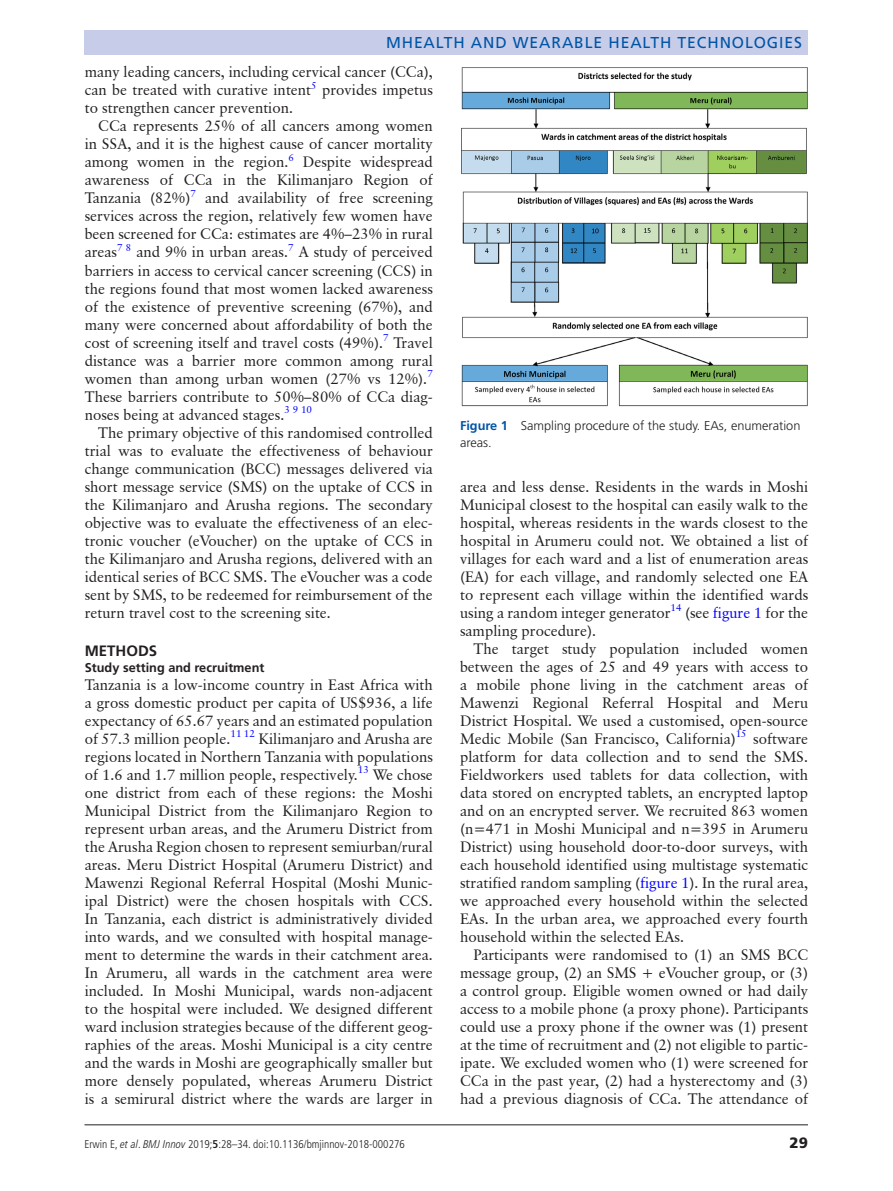
<style>
.page{position:relative;width:893px;height:1191px;background:#fff}
.page>*{position:absolute;margin:0;border:0;box-sizing:border-box;transform-origin:0 0}
.t1{font:15.75px "Frutiger LT Std";letter-spacing:.055em;color:#0054a6}
.t2{font:15px/18px "Classical Garamond BT";color:#231f20;text-align:justify}
.t3{font:700 15px "Frutiger LT Std";color:#231f20}
.t4{font:900 15px "Frutiger LT Std";color:#231f20}
.t5{font:300 12.75px/16.5px "Frutiger LT Std";color:#231f20}
.t6{font:700 12.75px "Frutiger LT Std";color:#231f20}
.t7{font:300 condensed 11.25px "Frutiger LT Pro";color:#231f20}
.t8{font:9.9px "Classical Garamond BT";color:#00f}
.s1{font-weight:700;color:#0054a6}
.s2{color:#00f}
.s3{font-style:italic}
.s4{font-weight:700}
</style>
<div class="page">
<hr style="left:85px;top:1124px;width:723px;height:1px;background:#231f20">
<div style="left:85px;top:30px;width:723px;height:24px;background:#c7cde8"></div>
<img style="left:461px;top:67px;width:347px;height:339px">
<p class="t1" style="left:386px;top:33px;width:417px">MHEALTH AND WEARABLE HEALTH TECHNOLOGI ES</p>
<p class="t2" style="left:85px;top:63px;width:350px">many leading cancers, including cervical cancer (CCa), can be treated with curative intent</p>
<p class="t8" style="left:311px;top:79px;width:7px">5</p>
<p class="t2" style="left:322px;top:81px;width:112px">provides impetus</p>
<p class="t2" style="left:85px;top:99px;width:210px">to strengthen cancer prevention.</p>
<p class="t2" style="left:98px;top:117px;width:336px">CCa represents 25% of all cancers among women</p>
<p class="t2" style="left:85px;top:135px;width:350px">in SSA, and it is the highest cause of cancer mortality</p>
<p class="t2" style="left:85px;top:153px;width:205px">among women in the region.</p>
<p class="t8" style="left:289px;top:151px;width:7px">6</p>
<p class="t2" style="left:85px;top:153px;width:350px;text-indent:218px">Despite widespread awareness of CCa in the Kilimanjaro Region of Tanzania (82%)</p>
<p class="t8" style="left:190px;top:187px;width:7px">7</p>
<p class="t2" style="left:85px;top:189px;width:350px;text-indent:120px">and availability of free screening services across the region, relatively few women have been screened for CCa: estimates are 4%–23% in rural areas</p>
<p class="t8" style="left:117px;top:241px;width:16px">7 8</p>
<p class="t2" style="left:136px;top:243px;width:153px">and 9% in urban areas.</p>
<p class="t8" style="left:288px;top:241px;width:7px">7</p>
<p class="t2" style="left:85px;top:243px;width:350px;text-indent:214px">A study of perceived barriers in access to cervical cancer screening (CCS) in the regions found that most women lacked awareness of the existence of preventive screening (67%), and many were concerned about affordability of both the cost of screening itself and travel costs (49%).</p>
<p class="t8" style="left:383px;top:331px;width:7px">7</p>
<p class="t2" style="left:85px;top:333px;width:350px;text-indent:309px">Travel distance was a barrier more common among rural women than among urban women (27% vs 12%).</p>
<p class="t8" style="left:427px;top:367px;width:7px">7</p>
<p class="t2" style="left:85px;top:387px;width:350px">These barriers contribute to 50%–80% of CCa diag&shy;noses being at advanced stages.</p>
<p class="t8" style="left:284px;top:403px;width:29px">3 9 10</p>
<p class="t2" style="left:85px;top:423px;width:350px;text-indent:14px">The primary objective of this randomised controlled trial was to evaluate the effectiveness of behaviour change communication (BCC) messages delivered via short message service (SMS) on the uptake of CCS in the Kilimanjaro and Arusha regions. The secondary objective was to evaluate the effectiveness of an elec&shy;tronic voucher (eVoucher) on the uptake of CCS in the Kilimanjaro and Arusha regions, delivered with an identical series of BCC SMS. The eVoucher was a code sent by SMS, to be redeemed for reimbursement of the return travel cost to the screening site.</p>
<p class="t3" style="left:85px;top:642px;width:74px">Methods</p>
<p class="t6" style="left:85px;top:660px;width:181px">Study setting and recruitment</p>
<p class="t2" style="left:85px;top:675px;width:350px">Tanzania is a low-income country in East Africa with a gross domestic product per capita of US$936, a life expectancy of 65.67 years and an estimated population of 57.3 million people.</p>
<p class="t8" style="left:231px;top:727px;width:26px">11 12</p>
<p class="t2" style="left:85px;top:729px;width:350px;text-indent:174px">Kilimanjaro and Arusha are regions located in Northern Tanzania with populations of 1.6 and 1.7 million people, respectively.</p>
<p class="t8" style="left:358px;top:763px;width:13px">13</p>
<p class="t2" style="left:85px;top:765px;width:350px;text-indent:288px">We chose one district from each of these regions: the Moshi Municipal District from the Kilimanjaro Region to represent urban areas, and the Arumeru District from the Arusha Region chosen to represent semiurban/rural areas. Meru District Hospital (Arumeru District) and Mawenzi Regional Referral Hospital (Moshi Munic&shy;ipal District) were the chosen hospitals with CCS.<br>In Tanzania, each district is administratively divided into wards, and we consulted with hospital manage&shy;ment to determine the wards in their catchment area.<br>In Arumeru, all wards in the catchment area were included. In Moshi Municipal, wards non-adjacent to the hospital were included. We designed different ward inclusion strategies because of the different geog&shy;raphies of the areas. Moshi Municipal is a city centre and the wards in Moshi are geographically smaller but more densely populated, whereas Arumeru District is a semirural district where the wards are larger in</p>
<p class="t5" style="left:460px;top:418px;width:342px"><span class="s1">Figure 1</span> Sampling procedure of the study. EAs, enumeration areas.</p>
<p class="t2" style="left:460px;top:477px;width:350px">area and less dense. Residents in the wards in Moshi Municipal closest to the hospital can easily walk to the hospital, whereas residents in the wards closest to the hospital in Arumeru could not. We obtained a list of villages for each ward and a list of enumeration areas (EA) for each village, and randomly selected one EA to represent each village within the identified wards using a random integer generator<sup>14</sup> (see <span class="s2">figure 1</span> for the sampling procedure).</p>
<p class="t2" style="left:460px;top:639px;width:350px;text-indent:14px">The target study population included women between the ages of 25 and 49 years with access to a mobile phone living in the catchment areas of Mawenzi Regional Referral Hospital and Meru District Hospital. We used a customised, open-source Medic Mobile (San Francisco, California)</p>
<p class="t8" style="left:736px;top:727px;width:13px">15</p>
<p class="t2" style="left:460px;top:729px;width:350px;text-indent:293px">software platform for data collection and to send the SMS.<br>Fieldworkers used tablets for data collection, with data stored on encrypted tablets, an encrypted laptop and on an encrypted server. We recruited 863 women (n=471 in Moshi Municipal and n=395 in Arumeru District) using household door-to-door surveys, with each household identified using multistage systematic stratified random sampling (<span class="s2">figure 1</span>). In the rural area, we approached every household within the selected EAs. In the urban area, we approached every fourth household within the selected EAs.</p>
<p class="t2" style="left:460px;top:945px;width:350px;text-indent:14px">Participants were randomised to (1) an SMS BCC message group, (2) an SMS + eVoucher group, or (3) a control group. Eligible women owned or had daily access to a mobile phone (a proxy phone). Participants could use a proxy phone if the owner was (1) present at the time of recruitment and (2) not eligible to partic&shy;ipate. We excluded women who (1) were screened for CCa in the past year, (2) had a hysterectomy and (3) had a previous diagnosis of CCa. The attendance of</p>
<p class="t7" style="left:85px;top:1137px;width:322px">Erwin E, <span class="s3">et al</span>. <span class="s3">BMJ Innov</span> 2019;<span class="s4">5</span>:28–34. doi:10.1136/bmjinnov-2018-000276</p>
<p class="t4" style="left:790px;top:1133px;width:20px">29</p>
</div>
